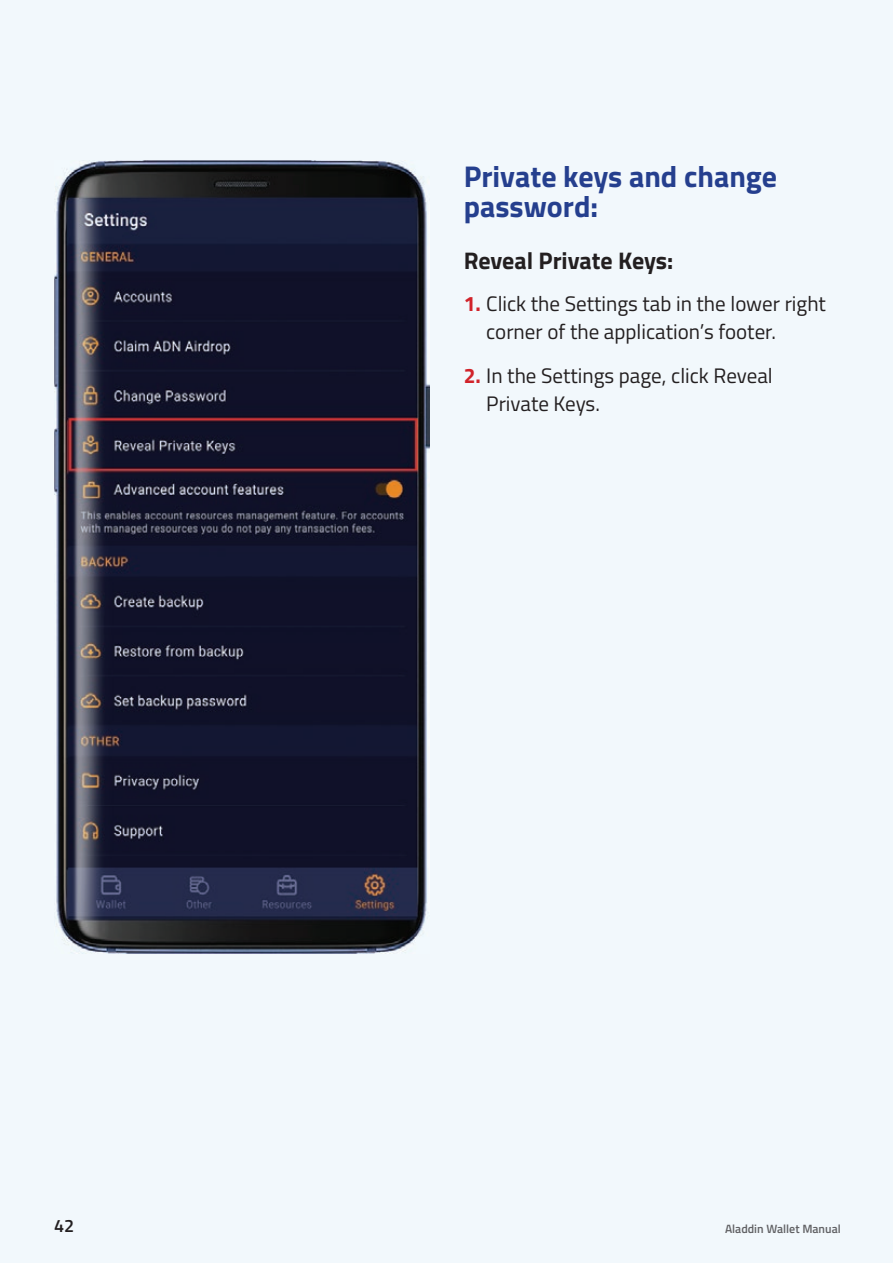
<style>
.page{position:relative;width:893px;height:1263px;background:#fff}
.page>*{position:absolute;margin:0;border:0;box-sizing:border-box;transform-origin:0 0}
.t1{font:700 30px/30px "Titillium Web";color:#253f8e}
.t2{font:700 24px "Titillium Web";letter-spacing:-.005em;color:#231f20}
.t3{font:21px/28.5px "Titillium Web";color:#231f20}
.t4{font:600 18px "Titillium Web";color:#231f20}
.t5{font:600 12px "Titillium Web";color:#616164}
.s1{font-weight:700;color:#d1232a}
</style>
<div class="page">
<div style="left:1px;top:1px;width:892px;height:1262px;background:#f2f8fc"></div>
<img style="left:54px;top:160px;width:375px;height:793px">
<p class="t4" style="left:54px;top:1212px;width:22px">42</p>
<h1 class="t1" style="left:464px;top:160px;width:315px">Private keys and change password:</h1>
<p class="t2" style="left:464px;top:243px;width:211px">Reveal Private Keys:</p>
<p class="t3" style="left:486px;top:288px;width:341px;text-indent:-22px"><span class="s1">1.</span> Click the Settings tab in the lower right corner of the application’s footer.</p>
<p class="t3" style="left:486px;top:360px;width:288px;text-indent:-22px"><span class="s1">2.</span> In the Settings page, click Reveal<br>Private Keys.</p>
<p class="t5" style="left:725px;top:1220px;width:117px">Aladdin Wallet Manual</p>
</div>
